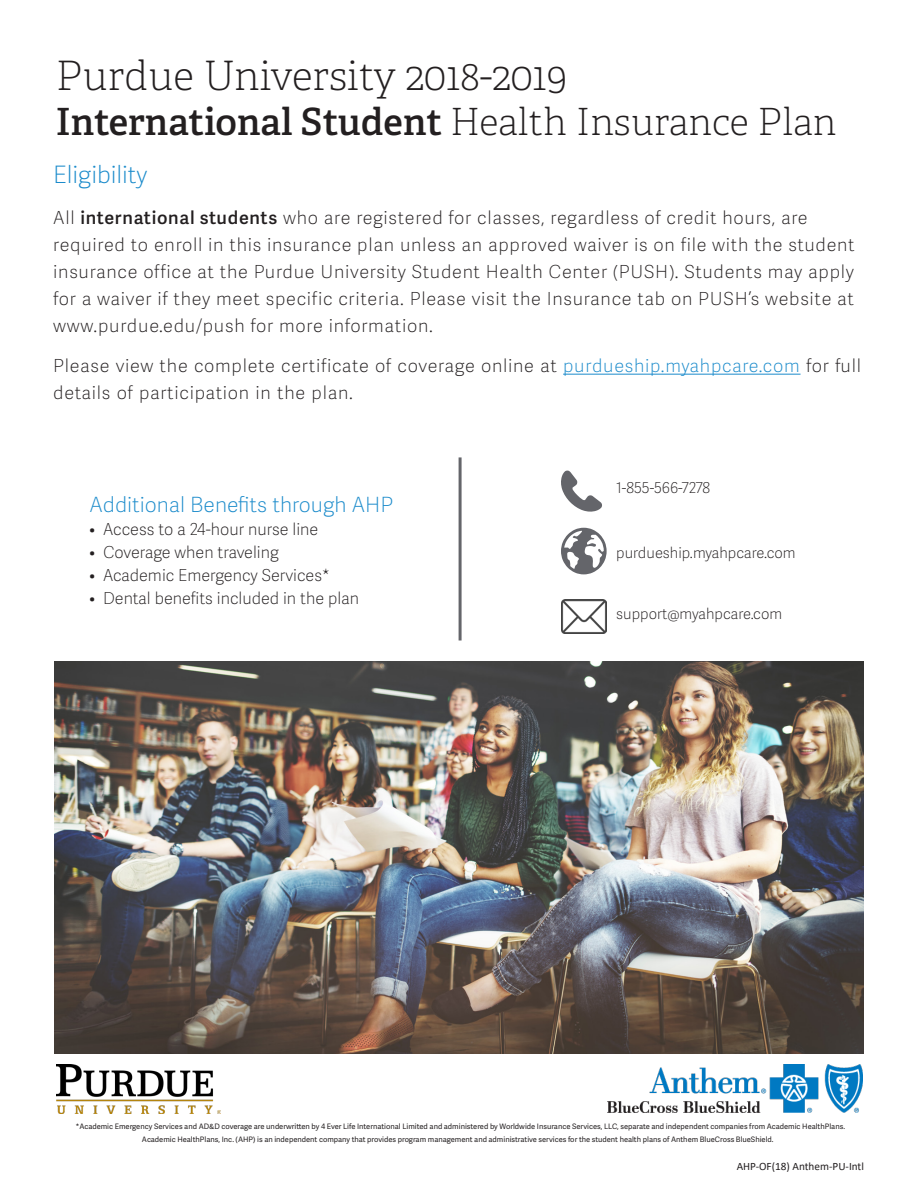
<style>
.page{position:relative;width:918px;height:1188px;background:#fff}
.page>*{position:absolute;margin:0;border:0;box-sizing:border-box;transform-origin:0 0}
.t1{font:100 40.5px "Adelle";color:#231f20}
.t2{font:600 37.5px "Adelle";color:#231f20}
.t3{font:100 24px "Adelle Sans";color:#1b8bcb}
.t4{font:100 21px "Adelle Sans";color:#1b8bcb}
.Body{font:100 18px/27px "Adelle Sans";letter-spacing:.04em;color:#231f20}
.t5{font:100 16.5px "Adelle Sans";color:#231f20}
.t6{font:100 15px "Adelle Sans";color:#231f20}
.t7{font:11.25px "Calibri";color:#231f20}
.t8{font:7.5px "Adelle Sans";color:#231f20}
.s1{font-weight:100}
.s2{font-weight:600}
.s3{color:#1b8bcb}
</style>
<div class="page">
<img style="left:55px;top:662px;width:809px;height:391px">
<hr style="left:563px;top:374px;width:238px;height:1px;background:#1b8bcb">
<img style="left:56px;top:1064px;width:164px;height:49px">
<img style="left:608px;top:1064px;width:255px;height:49px">
<hr style="left:459px;top:457px;width:3px;height:183px;background:#64656a">
<svg style="left:561px;top:471px;width:41px;height:41px"></svg>
<svg style="left:561px;top:528px;width:46px;height:46px"></svg>
<img style="left:561px;top:600px;width:46px;height:33px">
<p class="t1" style="left:56px;top:51px;width:514px">Purdue University 2018-2019</p>
<p class="t2" style="left:56px;top:98px;width:782px">International Student <span class="s1">Health Insurance Plan</span></p>
<p class="t3" style="left:53px;top:158px;width:96px">Eligibility</p>
<p class="Body" style="left:53px;top:203px;width:803px">All <span class="s2">international students</span> who are registered for classes, regardless of credit hours, are required to enroll in this insurance plan unless an approved waiver is on file with the student insurance office at the Purdue University Student Health Center (PUSH). Students may apply for a waiver if they meet specific criteria. Please visit the Insurance tab on PUSH’s website at www.purdue.edu/push for more information.</p>
<p class="Body" style="left:53px;top:352px;width:809px">Please view the complete certificate of coverage online at <span class="s3">purdueship.myahpcare.com</span> for full details of participation in the plan.</p>
<p class="t4" style="left:90px;top:489px;width:305px">Additional Benefits through AHP</p>
<p class="t5" style="left:90px;top:517px;width:230px">• Access to a 24-hour nurse line</p>
<p class="t5" style="left:90px;top:540px;width:191px">• Coverage when traveling</p>
<p class="t5" style="left:90px;top:563px;width:242px">• Academic Emergency Services*</p>
<p class="t5" style="left:90px;top:586px;width:271px">• Dental benefits included in the plan</p>
<p class="t6" style="left:616px;top:477px;width:96px">1-855-566-7278</p>
<p class="t6" style="left:616px;top:542px;width:181px">purdueship.myahpcare.com</p>
<p class="t6" style="left:616px;top:603px;width:168px">support@myahpcare.com</p>
<p class="t8" style="left:76px;top:1121px;width:771px">*Academic Emergency Services and AD&amp;D coverage are underwritten by 4 Ever Life International Limited and administered by Worldwide Insurance Services, LLC, separate and independent companies from Academic HealthPlans.</p>
<p class="t8" style="left:142px;top:1134px;width:633px">Academic HealthPlans, Inc. (AHP) is an independent company that provides program management and administrative services for the student health plans of Anthem BlueCross BlueShield.</p>
<p class="t7" style="left:737px;top:1158px;width:129px">AHP-OF(18) Anthem-PU-Intl</p>
</div>
